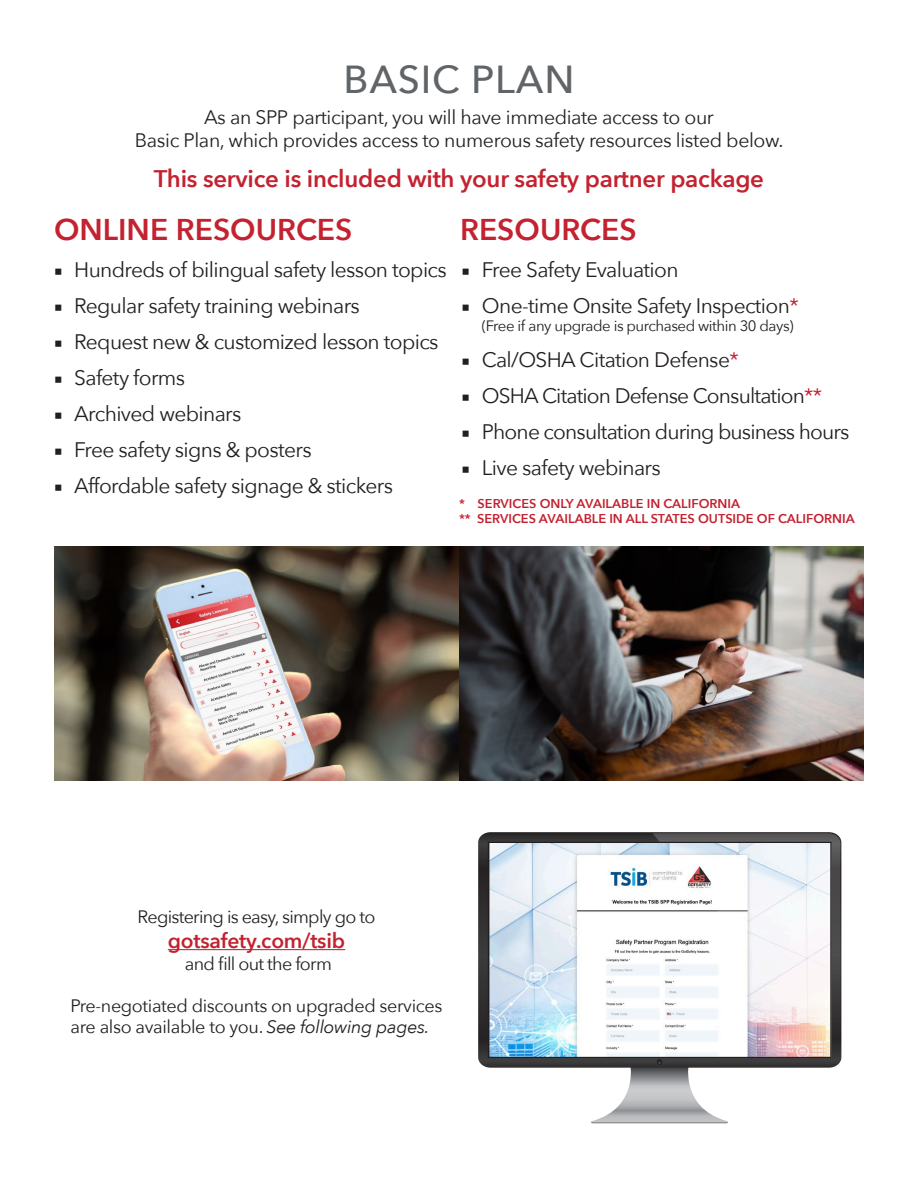
<style>
.page{position:relative;width:918px;height:1188px;background:#fff}
.page>*{position:absolute;margin:0;border:0;box-sizing:border-box;transform-origin:0 0}
.t1{font:500 39px "Avenir Next";letter-spacing:.02em;color:#616568}
.t2{font:600 30px "Avenir Next";color:#c32230}
.t3{font:600 24px "Avenir Next";letter-spacing:-.01em;color:#c32230}
.t4{font:21px "Avenir Next";letter-spacing:-.03em;color:#231f20}
.t5{font:600 21px "Avenir Next";letter-spacing:-.01em;color:#c32230}
.t6{font:19.5px "Avenir Next";letter-spacing:-.02em;color:#231f20}
.t7{font:18px/21px "Avenir Next";letter-spacing:-.02em;color:#231f20}
.t8{font:18px "Avenir Next";letter-spacing:-.04em;color:#231f20}
.t9{font:15px "Avenir Next";letter-spacing:-.03em;color:#231f20}
.t10{font:600 12.75px "Avenir Next";color:#c32230}
.s1{font-family:"Minion Pro"}
.s2{color:#c32230}
.s3{font-style:italic}
</style>
<div class="page">
<img style="left:54px;top:547px;width:810px;height:234px">
<hr style="left:168px;top:949px;width:177px;height:1px;background:#c32230">
<svg style="left:478px;top:832px;width:363px;height:236px;background:#3a393a"></svg>
<svg style="left:590px;top:833px;width:250px;height:290px"></svg>
<svg style="left:488px;top:842px;width:344px;height:216px"></svg>
<p class="t1" style="left:344px;top:46px;width:232px">BASIC PLAN</p>
<p class="t6" style="left:204px;top:100px;width:511px">As an SPP participant, you will have immediate access to our</p>
<p class="t6" style="left:135px;top:124px;width:650px">Basic Plan, which provides access to numerous safety resources listed below.</p>
<p class="t3" style="left:154px;top:159px;width:612px">This service is included with your safety partner package</p>
<p class="t2" style="left:54px;top:204px;width:300px">ONLINE RESOURCES</p>
<p class="t4" style="left:54px;top:252px;width:394px"><span class="s1">■</span> Hundreds of bilingual safety lesson topics</p>
<p class="t4" style="left:54px;top:288px;width:307px"><span class="s1">■</span> Regular safety training webinars</p>
<p class="t4" style="left:54px;top:324px;width:386px"><span class="s1">■</span> Request new &amp; customized lesson topics</p>
<p class="t4" style="left:54px;top:360px;width:133px"><span class="s1">■</span> Safety forms</p>
<p class="t4" style="left:54px;top:396px;width:189px"><span class="s1">■</span> Archived webinars</p>
<p class="t4" style="left:54px;top:432px;width:259px"><span class="s1">■</span> Free safety signs &amp; posters</p>
<p class="t4" style="left:54px;top:468px;width:341px"><span class="s1">■</span> Affordable safety signage &amp; stickers</p>
<p class="t2" style="left:460px;top:204px;width:178px">RESOURCES</p>
<p class="t4" style="left:462px;top:252px;width:218px"><span class="s1">■</span> Free Safety Evaluation</p>
<p class="t4" style="left:462px;top:288px;width:339px"><span class="s1">■</span> One-time Onsite Safety Inspection<span class="s2">*</span></p>
<p class="t9" style="left:482px;top:313px;width:313px">(Free if any upgrade is purchased within 30 days)</p>
<p class="t4" style="left:462px;top:342px;width:279px"><span class="s1">■</span> Cal/OSHA Citation Defense<span class="s2">*</span></p>
<p class="t4" style="left:462px;top:378px;width:362px"><span class="s1">■</span> OSHA Citation Defense Consultation<span class="s2">**</span></p>
<p class="t4" style="left:462px;top:414px;width:389px"><span class="s1">■</span> Phone consultation during business hours</p>
<p class="t4" style="left:462px;top:450px;width:201px"><span class="s1">■</span> Live safety webinars</p>
<p class="t10" style="left:459px;top:492px;width:283px">* SERVICES ONLY AVAILABLE IN CALIFORNIA</p>
<p class="t10" style="left:459px;top:507px;width:397px">** SERVICES AVAILABLE IN ALL STATES OUTSIDE OF CALIFORNIA</p>
<p class="t8" style="left:138px;top:901px;width:239px">Registering is easy, simply go to</p>
<p class="t5" style="left:168px;top:923px;width:179px">gotsafety.com/tsib</p>
<p class="t8" style="left:185px;top:948px;width:149px">and fill out the form</p>
<p class="t7" style="left:71px;top:995px;width:373px">Pre-negotiated discounts on upgraded services are also available to you. <span class="s3">See following pages.</span></p>
</div>
